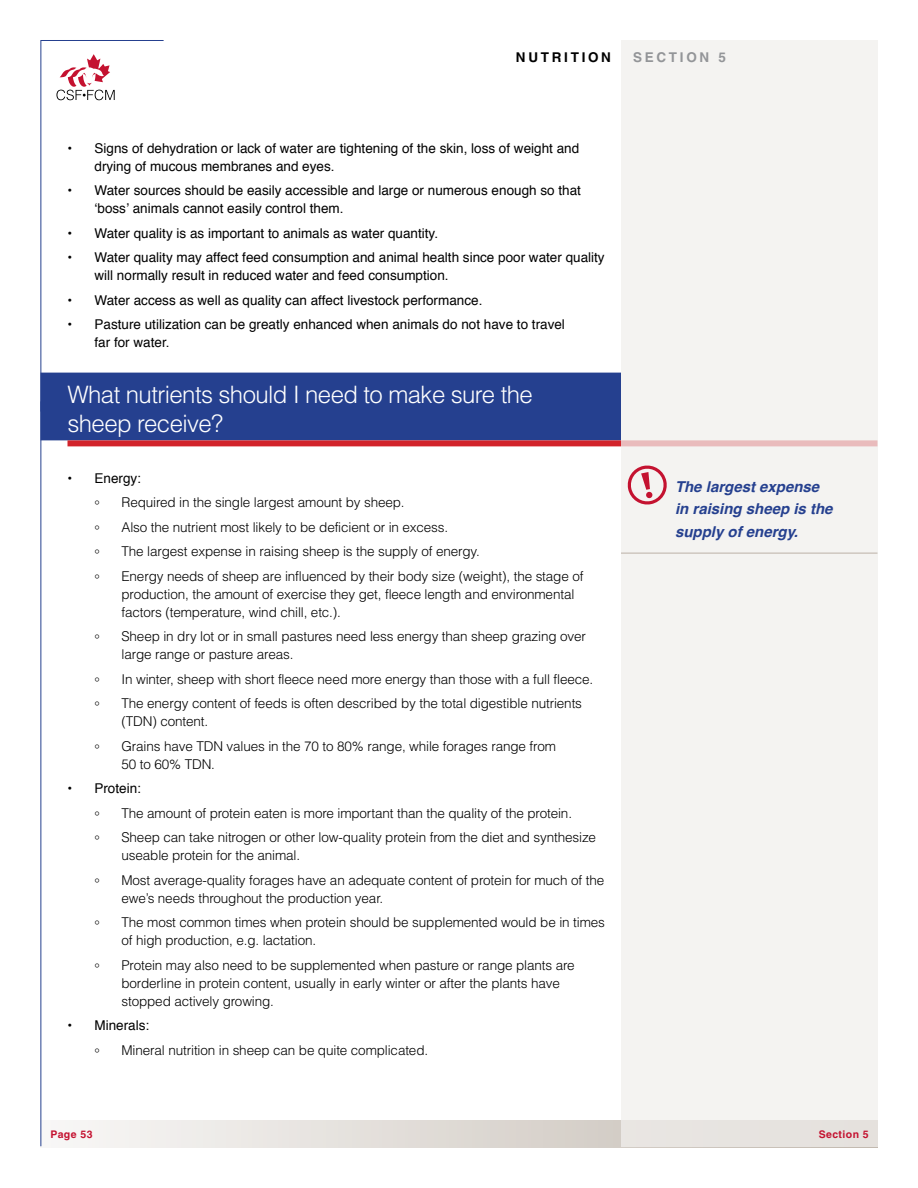
<style>
.page{position:relative;width:918px;height:1188px;background:#fff}
.page>*{position:absolute;margin:0;border:0;box-sizing:border-box;transform-origin:0 0}
.t1{font:300 24px/28.8px "Helvetica LT Std";letter-spacing:-.025em;color:#fff}
.t2{font:italic 700 15px/22.5px "Helvetica";color:#25408f}
.t3{font:300 13.5px/18px "Helvetica LT Std";letter-spacing:-.01em;color:#000}
.t4{font:13.5px/18px "Helvetica";color:#000}
.t5{font:700 13.5px "Helvetica";letter-spacing:.2em;color:#000}
.t6{font:700 13.5px "Helvetica";letter-spacing:.2em;color:#939598}
.t7{font:700 10.5px "Helvetica";letter-spacing:.04em;color:#c41230}
</style>
<div class="page">
<div style="left:40px;top:373px;width:581px;height:39px;background:#25408f"></div>
<div style="left:40px;top:401px;width:581px;height:39px;background:#25408f"></div>
<div style="left:68px;top:440px;width:810px;height:6px;background:#d2232a"></div>
<svg style="left:164px;top:1120px;width:457px;height:27px;background:#e2ddd9"></svg>
<div style="left:621px;top:40px;width:257px;height:1107px;background:#f1efed"></div>
<svg style="left:40px;top:40px;width:124px;height:1107px"></svg>
<hr style="left:621px;top:553px;width:257px;height:1px;background:#bbb1a6">
<svg style="left:628px;top:466px;width:39px;height:39px"></svg>
<p class="t5" style="left:516px;top:49px;width:97px">NUTRITION</p>
<p class="t6" style="left:633px;top:49px;width:94px">SECTION 5</p>
<p class="t4" style="left:94px;top:140px;width:486px;text-indent:-27px">• Signs of dehydration or lack of water are tightening of the skin, loss of weight and drying of mucous membranes and eyes.</p>
<p class="t4" style="left:94px;top:182px;width:488px;text-indent:-27px">• Water sources should be easily accessible and large or numerous enough so that ‘boss’ animals cannot easily control them.</p>
<p class="t4" style="left:68px;top:225px;width:372px">• Water quality is as important to animals as water quantity.</p>
<p class="t4" style="left:94px;top:249px;width:512px;text-indent:-27px">• Water quality may affect feed consumption and animal health since poor water quality will normally result in reduced water and feed consumption.</p>
<p class="t4" style="left:68px;top:292px;width:416px">• Water access as well as quality can affect livestock performance.</p>
<p class="t4" style="left:94px;top:316px;width:472px;text-indent:-27px">• Pasture utilization can be greatly enhanced when animals do not have to travel far for water.</p>
<h1 class="t1" style="left:68px;top:380px;width:467px">What nutrients should I need to make sure the sheep receive?</h1>
<p class="t4" style="left:68px;top:469px;width:75px">• Energy:</p>
<p class="t3" style="left:94px;top:496px;width:7px">°</p>
<p class="t3" style="left:121px;top:493px;width:285px">Required in the single largest amount by sheep.</p>
<p class="t3" style="left:94px;top:521px;width:7px">°</p>
<p class="t3" style="left:121px;top:518px;width:328px">Also the nutrient most likely to be deficient or in excess.</p>
<p class="t3" style="left:94px;top:545px;width:7px">°</p>
<p class="t3" style="left:121px;top:542px;width:360px">The largest expense in raising sheep is the supply of energy.</p>
<p class="t3" style="left:94px;top:570px;width:7px">°</p>
<p class="t3" style="left:121px;top:567px;width:464px">Energy needs of sheep are influenced by their body size (weight), the stage of production, the amount of exercise they get, fleece length and environmental factors (temperature, wind chill, etc.).</p>
<p class="t3" style="left:94px;top:630px;width:7px">°</p>
<p class="t3" style="left:121px;top:627px;width:466px">Sheep in dry lot or in small pastures need less energy than sheep grazing over large range or pasture areas.</p>
<p class="t3" style="left:94px;top:673px;width:7px">°</p>
<p class="t3" style="left:121px;top:670px;width:473px">In winter, sheep with short fleece need more energy than those with a full fleece.</p>
<p class="t3" style="left:94px;top:697px;width:7px">°</p>
<p class="t3" style="left:122px;top:694px;width:462px">The energy content of feeds is often described by the total digestible nutrients (TDN) content.</p>
<p class="t3" style="left:94px;top:740px;width:7px">°</p>
<p class="t3" style="left:121px;top:737px;width:436px">Grains have TDN values in the 70 to 80% range, while forages range from<br>50 to 60% TDN.</p>
<p class="t4" style="left:67px;top:780px;width:75px">• Protein:</p>
<p class="t3" style="left:94px;top:807px;width:7px">°</p>
<p class="t3" style="left:121px;top:804px;width:452px">The amount of protein eaten is more important than the quality of the protein.</p>
<p class="t3" style="left:94px;top:831px;width:7px">°</p>
<p class="t3" style="left:121px;top:828px;width:476px">Sheep can take nitrogen or other low-quality protein from the diet and synthesize useable protein for the animal.</p>
<p class="t3" style="left:95px;top:874px;width:7px">°</p>
<p class="t3" style="left:122px;top:871px;width:484px">Most average-quality forages have an adequate content of protein for much of the ewe’s needs throughout the production year.</p>
<p class="t3" style="left:94px;top:916px;width:7px">°</p>
<p class="t3" style="left:122px;top:913px;width:485px">The most common times when protein should be supplemented would be in times of high production, e.g. lactation.</p>
<p class="t3" style="left:94px;top:959px;width:7px">°</p>
<p class="t3" style="left:121px;top:956px;width:455px">Protein may also need to be supplemented when pasture or range plants are borderline in protein content, usually in early winter or after the plants have stopped actively growing.</p>
<p class="t4" style="left:67px;top:1017px;width:83px">• Minerals:</p>
<p class="t3" style="left:94px;top:1044px;width:7px">°</p>
<p class="t3" style="left:121px;top:1041px;width:308px">Mineral nutrition in sheep can be quite complicated.</p>
<p class="t2" style="left:675px;top:475px;width:159px">The largest expense in raising sheep is the supply of energy.</p>
<p class="t7" style="left:51px;top:1128px;width:43px">Page 53</p>
<p class="t7" style="left:819px;top:1128px;width:52px">Section 5</p>
</div>
